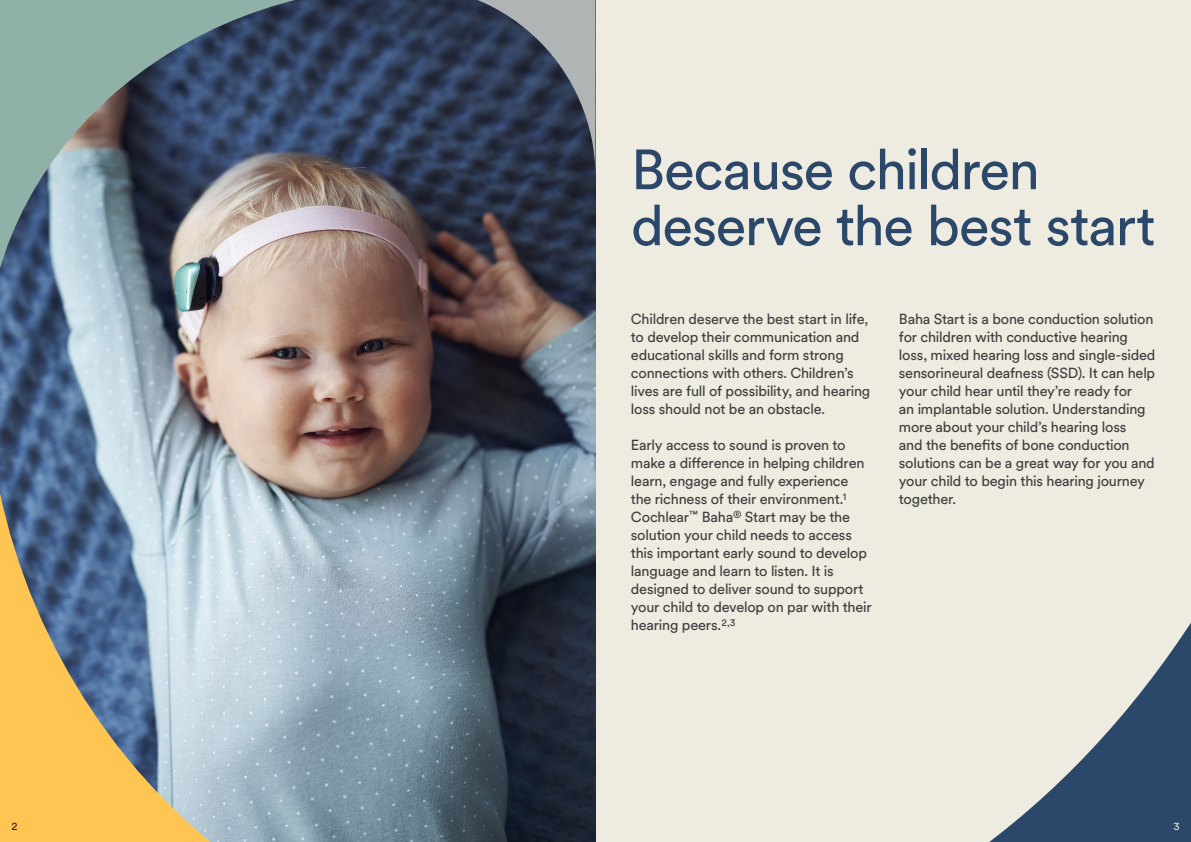
<style>
.page{position:relative;width:1191px;height:842px;background:#fff}
.page>*{position:absolute;margin:0;border:0;box-sizing:border-box;transform-origin:0 0}
.Heading_01_-_Blue{font:56px/56px "Circular XX";letter-spacing:-.025em;color:#2b4769}
.Intro_-_90_K{font:14.5px/18px "Circular XX";letter-spacing:-.015em;color:#3e3e3f}
.t1{font:11px "Circular XX";color:#231f20}
.t2{font:11px "Circular XX";color:#e5e0ce}
</style>
<div class="page">
<img style="left:406px;top:175px;width:189px;height:191px">
<img style="left:0;top:0;width:406px;height:366px">
<div style="left:595px;top:0;width:596px;height:842px;background:#eeebe0"></div>
<svg style="left:0;top:366px;width:595px;height:476px;background:#8b9190"></svg>
<svg style="left:406px;top:0;width:189px;height:175px;background:#434e62"></svg>
<p class="Heading_01_-_Blue" style="left:631px;top:139px;width:526px">Because children deserve the best start</p>
<p class="Intro_-_90_K" style="left:631px;top:309px;width:241px">Children deserve the best start in life, to develop their communication and educational skills and form strong connections with others. Children’s lives are full of possibility, and hearing loss should not be an obstacle.</p>
<p class="Intro_-_90_K" style="left:631px;top:435px;width:242px">Early access to sound is proven to make a difference in helping children learn, engage and fully experience the richness of their environment.<sup>1<br></sup>Cochlear<sup>™</sup> Baha<sup>®</sup> Start may be the solution your child needs to access this important early sound to develop language and learn to listen. It is designed to deliver sound to support your child to develop on par with their hearing peers.<sup>2,3</sup></p>
<p class="Intro_-_90_K" style="left:899px;top:309px;width:258px">Baha Start is a bone conduction solution for children with conductive hearing loss, mixed hearing loss and single-sided sensorineural deafness (SSD). It can help your child hear until they’re ready for<br>an implantable solution. Understanding more about your child’s hearing loss<br>and the benefits of bone conduction solutions can be a great way for you and your child to begin this hearing journey together.</p>
<p class="t1" style="left:11px;top:819px;width:8px">2</p>
<p class="t2" style="left:1173px;top:819px;width:8px">3</p>
</div>
